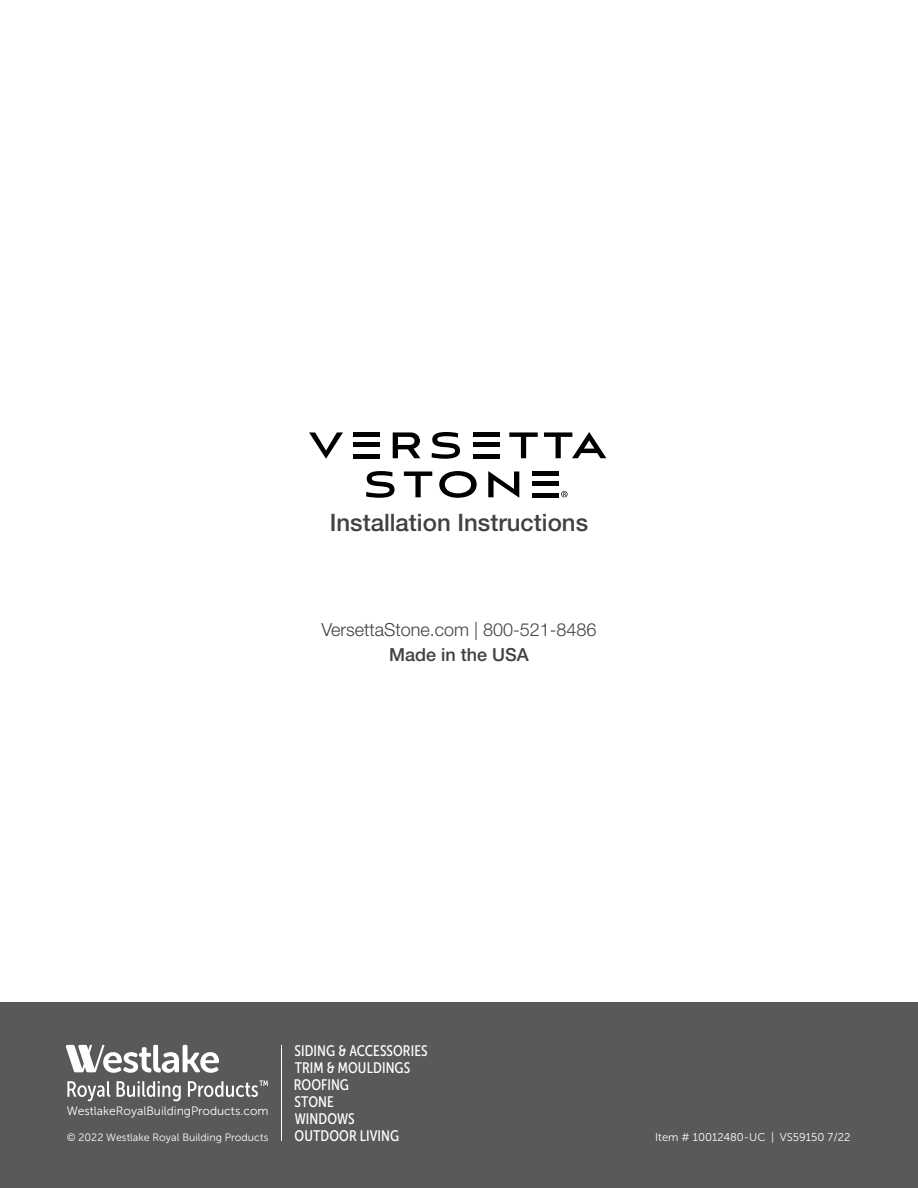
<style>
.page{position:relative;width:918px;height:1188px;background:#fff}
.page>*{position:absolute;margin:0;border:0;box-sizing:border-box;transform-origin:0 0}
.t1{font:500 24px "Helvetica Neue LT Std";color:#414042}
.t2{font:300 18px "Helvetica Neue LT Std";color:#414042}
.t3{font:500 18px "Helvetica Neue LT Std";color:#414042}
.t4{font:15.15px/17px "Museo Sans Cond 500";letter-spacing:.005em;color:#fff}
.t5{font:12.15px "Museo Sans 300";color:#fff}
.t6{font:11.25px "Museo Sans 300";color:#fff}
.t7{font:10.65px "Museo Sans 300";color:#fff}
</style>
<div class="page">
<svg style="left:309px;top:432px;width:34px;height:27px"></svg>
<svg style="left:393px;top:432px;width:27px;height:26px"></svg>
<svg style="left:432px;top:432px;width:28px;height:27px"></svg>
<svg style="left:509px;top:432px;width:29px;height:26px"></svg>
<svg style="left:544px;top:432px;width:62px;height:26px"></svg>
<div style="left:353px;top:432px;width:26px;height:5px;background:#000"></div>
<hr style="left:353px;top:443px;width:26px;height:4px;background:#000">
<hr style="left:353px;top:454px;width:26px;height:4px;background:#000">
<div style="left:473px;top:432px;width:26px;height:5px;background:#000"></div>
<hr style="left:473px;top:443px;width:26px;height:4px;background:#000">
<hr style="left:473px;top:454px;width:26px;height:4px;background:#000">
<svg style="left:366px;top:471px;width:29px;height:27px"></svg>
<svg style="left:404px;top:472px;width:28px;height:25px"></svg>
<svg style="left:439px;top:471px;width:38px;height:27px"></svg>
<svg style="left:488px;top:471px;width:31px;height:27px"></svg>
<hr style="left:532px;top:472px;width:26px;height:4px;background:#000">
<hr style="left:532px;top:482px;width:26px;height:4px;background:#000">
<hr style="left:532px;top:493px;width:26px;height:4px;background:#000">
<svg style="left:561px;top:491px;width:7px;height:6px"></svg>
<div style="left:0;top:1002px;width:918px;height:186px;background:#58595b"></div>
<svg style="left:66px;top:1045px;width:153px;height:28px"></svg>
<svg style="left:67px;top:1081px;width:43px;height:20px"></svg>
<svg style="left:117px;top:1081px;width:64px;height:20px"></svg>
<svg style="left:188px;top:1080px;width:80px;height:17px"></svg>
<hr style="left:281px;top:1045px;width:1px;height:96px;background:#fff">
<h1 class="t1" style="left:330px;top:508px;width:260px">Installation Instructions</h1>
<p class="t2" style="left:321px;top:619px;width:277px">VersettaStone.com | 800-521-8486</p>
<p class="t3" style="left:389px;top:644px;width:141px">Made in the USA</p>
<p class="t4" style="left:294px;top:1042px;width:135px">SIDING &amp; ACCESSORIES<br>TRIM &amp; MOULDINGS<br>ROOFING<br>STONE<br>WINDOWS<br>OUTDOOR LIVING</p>
<p class="t5" style="left:67px;top:1105px;width:203px">WestlakeRoyalBuildingProducts.com</p>
<p class="t7" style="left:67px;top:1131px;width:203px">© 2022 Westlake Royal Building Products</p>
<p class="t6" style="left:655px;top:1131px;width:197px">Item # 10012480-UC | VS59150 7/22</p>
</div>
